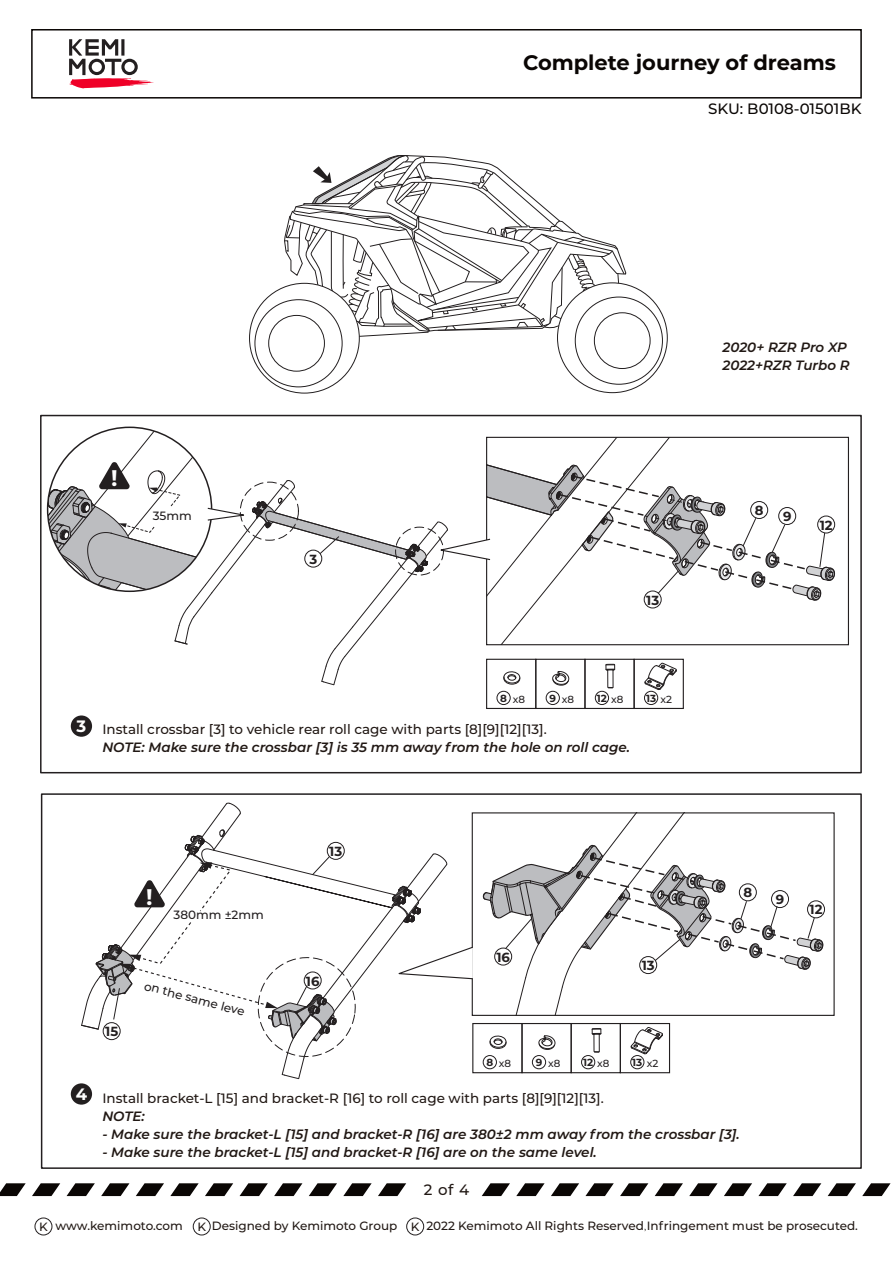
<style>
.page{position:relative;width:893px;height:1263px;background:#fff}
.page>*{position:absolute;margin:0;border:0;box-sizing:border-box;transform-origin:0 0}
.t1{font:700 22.5px "Montserrat";color:#fff}
.t2{font:700 21px "Montserrat";color:#0a0604}
.t3{font:700 16.5px "Montserrat";color:#fff}
.t4{font:500 15px "Montserrat";color:#0a0604}
.t5{font:500 15px "Montserrat";color:#211814}
.t6{font:italic 600 13.5px/18px "Montserrat";color:#211814}
.t7{font:500 13.5px "Montserrat";color:#211814}
.t8{font:700 13.2px "Montserrat";color:#231f20}
.t9{font:500 12px "Montserrat";color:#211814}
.t10{font:500 12px "Montserrat";color:#231f20}
.t11{font:700 10.35px "Montserrat";color:#231f20}
.t12{font:500 10.35px "Montserrat";letter-spacing:-.005em;color:#231f20}
.s1{font-weight:700}
.s2{font-weight:500}
.s3{font-family:"Adobe Song Std";font-weight:300}
</style>
<div class="page">
<div style="left:31px;top:29px;width:831px;height:70px;border:2px solid #0a0604"></div>
<svg style="left:378px;top:1183px;width:28px;height:13px"></svg>
<svg style="left:343px;top:1183px;width:29px;height:13px"></svg>
<svg style="left:309px;top:1183px;width:28px;height:13px"></svg>
<svg style="left:274px;top:1183px;width:28px;height:13px"></svg>
<svg style="left:0;top:1183px;width:268px;height:13px"></svg>
<svg style="left:862px;top:1183px;width:28px;height:13px"></svg>
<svg style="left:828px;top:1183px;width:28px;height:13px"></svg>
<svg style="left:793px;top:1183px;width:28px;height:13px"></svg>
<svg style="left:758px;top:1183px;width:29px;height:13px"></svg>
<svg style="left:724px;top:1183px;width:28px;height:13px"></svg>
<svg style="left:689px;top:1183px;width:29px;height:13px"></svg>
<svg style="left:655px;top:1183px;width:28px;height:13px"></svg>
<svg style="left:620px;top:1183px;width:28px;height:13px"></svg>
<svg style="left:585px;top:1183px;width:29px;height:13px"></svg>
<svg style="left:551px;top:1183px;width:28px;height:13px"></svg>
<svg style="left:516px;top:1183px;width:29px;height:13px"></svg>
<svg style="left:482px;top:1183px;width:28px;height:13px"></svg>
<svg style="left:69px;top:39px;width:85px;height:49px"></svg>
<div style="left:35px;top:1217px;width:17px;height:18px;border:1px solid #231f20;border-radius:50%"></div>
<div style="left:193px;top:1217px;width:18px;height:18px;border:1px solid #231f20;border-radius:50%"></div>
<div style="left:406px;top:1217px;width:18px;height:18px;border:1px solid #231f20;border-radius:50%"></div>
<div style="left:40px;top:415px;width:822px;height:358px;border:2px solid #231f20"></div>
<div style="left:41px;top:793px;width:821px;height:376px;border:2px solid #231f20"></div>
<div style="left:71px;top:715px;width:21px;height:22px;background:#231f20;border-radius:50%"></div>
<div style="left:71px;top:1083px;width:21px;height:22px;background:#231f20;border-radius:50%"></div>
<div style="left:497px;top:691px;width:14px;height:14px;border:1px solid #231f20;border-radius:50%"></div>
<div style="left:486px;top:659px;width:50px;height:50px;border:1px solid #231f20"></div>
<div style="left:546px;top:691px;width:14px;height:14px;border:1px solid #231f20;border-radius:50%"></div>
<div style="left:535px;top:659px;width:50px;height:50px;border:1px solid #231f20"></div>
<div style="left:595px;top:691px;width:14px;height:14px;border:1px solid #231f20;border-radius:50%"></div>
<div style="left:584px;top:659px;width:51px;height:50px;border:1px solid #231f20"></div>
<div style="left:644px;top:691px;width:14px;height:14px;border:1px solid #231f20;border-radius:50%"></div>
<div style="left:634px;top:659px;width:50px;height:50px;border:1px solid #231f20"></div>
<svg style="left:631px;top:1027px;width:32px;height:27px"></svg>
<div style="left:630px;top:1055px;width:14px;height:14px;border:1px solid #231f20;border-radius:50%"></div>
<div style="left:620px;top:1023px;width:50px;height:50px;border:1px solid #231f20"></div>
<svg style="left:490px;top:1035px;width:16px;height:14px"></svg>
<svg style="left:538px;top:1035px;width:17px;height:15px"></svg>
<svg style="left:592px;top:1028px;width:9px;height:24px"></svg>
<div style="left:483px;top:1055px;width:14px;height:14px;border:1px solid #231f20;border-radius:50%"></div>
<div style="left:472px;top:1023px;width:51px;height:50px;border:1px solid #231f20"></div>
<div style="left:532px;top:1055px;width:14px;height:14px;border:1px solid #231f20;border-radius:50%"></div>
<div style="left:521px;top:1023px;width:51px;height:50px;border:1px solid #231f20"></div>
<div style="left:581px;top:1055px;width:14px;height:14px;border:1px solid #231f20;border-radius:50%"></div>
<div style="left:571px;top:1023px;width:50px;height:50px;border:1px solid #231f20"></div>
<svg style="left:482px;top:813px;width:352px;height:202px"></svg>
<svg style="left:284px;top:155px;width:341px;height:182px"></svg>
<div style="left:250px;top:283px;width:109px;height:110px;background:#fff;border-radius:50%"></div>
<div style="left:268px;top:315px;width:57px;height:57px;border:1px solid #231f20;border-radius:50%"></div>
<div style="left:557px;top:283px;width:110px;height:110px;background:#fff;border-radius:50%"></div>
<div style="left:594px;top:312px;width:56px;height:57px;border:1px solid #231f20;border-radius:50%"></div>
<svg style="left:48px;top:427px;width:787px;height:263px"></svg>
<svg style="left:81px;top:803px;width:393px;height:276px"></svg>
<h2 class="t2" style="left:523px;top:47px;width:314px">Complete journey of dreams</h2>
<p class="t4" style="left:708px;top:99px;width:155px">SKU: B0108-01501BK</p>
<p class="t6" style="left:723px;top:338px;width:129px">2020+ RZR Pro XP<br>2022+RZR Turbo R</p>
<h1 class="t1" style="left:111px;top:462px;width:8px">!</h1>
<p class="t10" style="left:153px;top:507px;width:40px">35mm</p>
<p class="t8" style="left:309px;top:549px;width:9px">3</p>
<p class="t8" style="left:646px;top:590px;width:14px">13</p>
<p class="t3" style="left:77px;top:715px;width:11px">3</p>
<p class="t12" style="left:500px;top:692px;width:26px"><span class="s1">8</span> x8</p>
<p class="t12" style="left:549px;top:692px;width:26px"><span class="s1">9</span> x8</p>
<p class="t11" style="left:597px;top:691px;width:28px">12 <span class="s2">x8</span></p>
<p class="t11" style="left:646px;top:691px;width:28px">13 <span class="s2">x2</span></p>
<p class="t7" style="left:102px;top:719px;width:446px">Install crossbar [3] to vehicle rear roll cage with parts [8][9][12][13].</p>
<p class="t6" style="left:102px;top:737px;width:529px">NOTE: Make sure the crossbar [3] is 35 mm away from the hole on roll cage.</p>
<p class="t8" style="left:755px;top:501px;width:10px">8</p>
<p class="t8" style="left:783px;top:507px;width:10px">9</p>
<p class="t8" style="left:820px;top:515px;width:14px">12</p>
<p class="t3" style="left:76px;top:1082px;width:13px">4</p>
<p class="t8" style="left:105px;top:1022px;width:15px">15</p>
<h1 class="t1" style="left:146px;top:880px;width:8px">!</h1>
<p class="t10" style="left:173px;top:907px;width:92px">380mm ±2mm</p>
<p class="t10" style="left:147px;top:977px;width:105px;rotate:15deg">on the same leve</p>
<p class="t8" style="left:329px;top:842px;width:14px">13</p>
<p class="t8" style="left:306px;top:971px;width:15px">16</p>
<p class="t8" style="left:496px;top:947px;width:15px">16</p>
<p class="t8" style="left:642px;top:956px;width:14px">13</p>
<p class="t12" style="left:486px;top:1056px;width:26px"><span class="s1">8</span> x8</p>
<p class="t12" style="left:536px;top:1056px;width:26px"><span class="s1">9</span> x8</p>
<p class="t11" style="left:583px;top:1055px;width:28px">12 <span class="s2">x8</span></p>
<p class="t11" style="left:632px;top:1055px;width:28px">13 <span class="s2">x2</span></p>
<p class="t8" style="left:743px;top:883px;width:10px">8</p>
<p class="t7" style="left:102px;top:1088px;width:503px">Install bracket-L [15] and bracket-R [16] to roll cage with parts [8][9][12][13].</p>
<p class="t6" style="left:102px;top:1106px;width:44px">NOTE:</p>
<p class="t6" style="left:102px;top:1124px;width:639px">- Make sure the bracket-L [15] and bracket-R [16] are 380±2 mm away from the crossbar [3].</p>
<p class="t6" style="left:102px;top:1142px;width:496px">- Make sure the bracket-L [15] and bracket-R [16] are on the same level.</p>
<p class="t5" style="left:424px;top:1179px;width:47px">2 of 4</p>
<p class="t8" style="left:776px;top:890px;width:10px">9</p>
<p class="t8" style="left:809px;top:900px;width:14px">12</p>
<p class="t9" style="left:39px;top:1218px;width:145px">K www.kemimoto.com</p>
<p class="t9" style="left:212px;top:1218px;width:187px">Designed by Kemimoto Group</p>
<p class="t9" style="left:426px;top:1218px;width:433px">2022 Kemimoto All Rights Reserved<span class="s3">,</span>Infringement must be prosecuted.</p>
<p class="t9" style="left:197px;top:1218px;width:10px">K</p>
<p class="t9" style="left:411px;top:1218px;width:10px">K</p>
</div>
